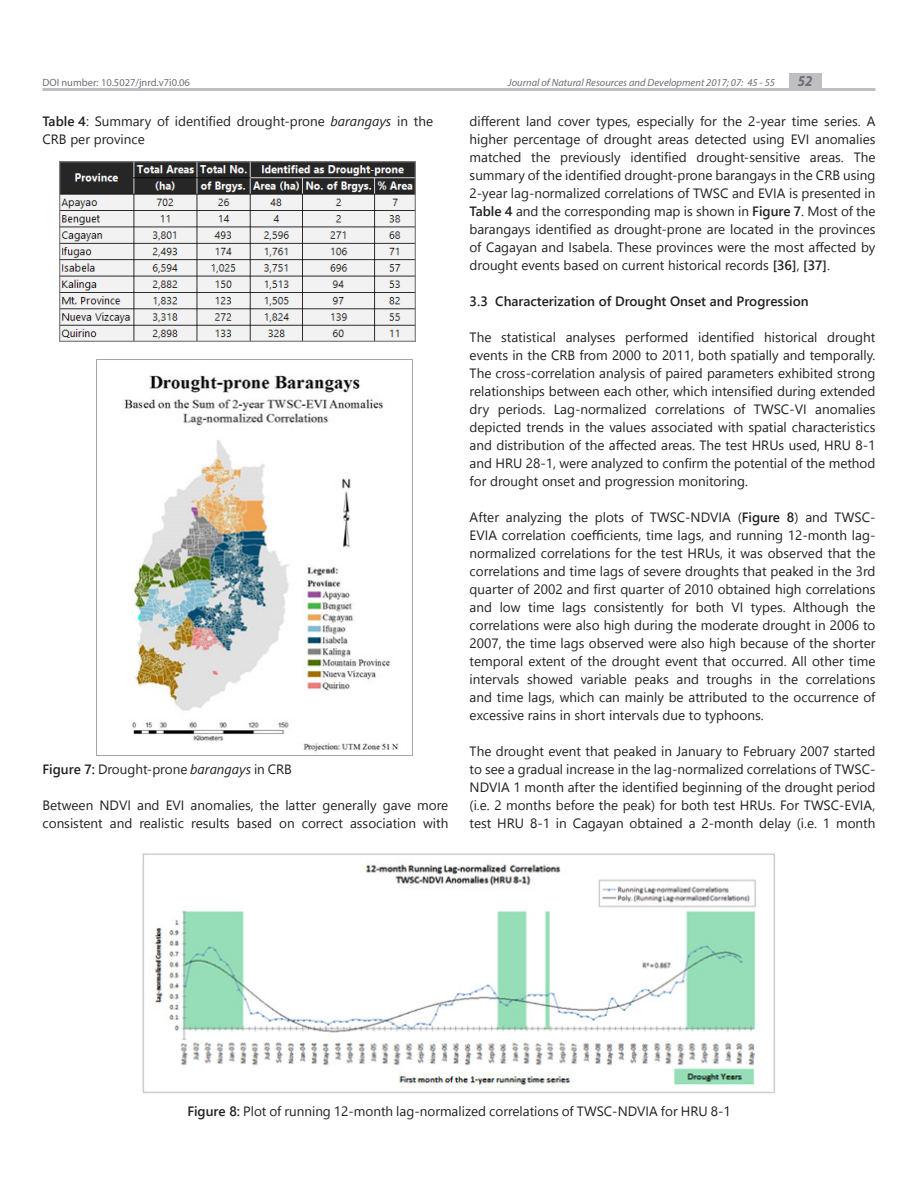
<style>
.page{position:relative;width:918px;height:1188px;background:#fff}
.page>*{position:absolute;margin:0;border:0;box-sizing:border-box;transform-origin:0 0}
.t1{font:italic 700 15.15px "Myriad Pro";color:#6c6e71;scale:.89 1}
.Body_Text{font:13.5px/18px "Segoe UI";color:#231f20;text-align:justify}
.Body_Text-2{font:600 13.5px "Segoe UI";color:#231f20}
.t2{font:italic 10.5px "Myriad Pro";color:#6c6e71}
.t3{font:10.5px "Myriad Pro";color:#6c6e71}
.s1{font-weight:600}
.s2{font-style:italic}
</style>
<div class="page">
<hr style="left:43px;top:88px;width:832px;height:3px;background:#bebfc2">
<div style="left:789px;top:73px;width:33px;height:15px;background:#bebfc2"></div>
<img style="left:60px;top:162px;width:356px;height:180px">
<img style="left:96px;top:359px;width:317px;height:396px">
<img style="left:142px;top:853px;width:633px;height:241px">
<p class="t3" style="left:43px;top:76px;width:149px">DOI number: 10.5027/jnrd.v7i0.06</p>
<p class="t2" style="left:508px;top:76px;width:269px">Journal of Natural Resources and Development 2017; 07: 45 - 55</p>
<p class="t1" style="left:798px;top:71px;width:18px">52</p>
<p class="Body_Text" style="left:43px;top:112px;width:392px"><span class="s1">Table 4</span>: Summary of identified drought-prone <span class="s2">barangays</span> in the<br>CRB per province</p>
<p class="Body_Text" style="left:43px;top:760px;width:251px"><span class="s1">Figure 7:</span> Drought-prone <span class="s2">barangays</span> in CRB</p>
<p class="Body_Text" style="left:43px;top:796px;width:407px">Between NDVI and EVI anomalies, the latter generally gave more consistent and realistic results based on correct association with</p>
<p class="Body_Text" style="left:470px;top:112px;width:407px">different land cover types, especially for the 2-year time series. A higher percentage of drought areas detected using EVI anomalies matched the previously identified drought-sensitive areas. The summary of the identified drought-prone barangays in the CRB using 2-year lag-normalized correlations of TWSC and EVIA is presented in <span class="s1">Table 4</span> and the corresponding map is shown in <span class="s1">Figure 7</span>. Most of the barangays identified as drought-prone are located in the provinces of Cagayan and Isabela. These provinces were the most affected by drought events based on current historical records <span class="s1">[36]</span>, <span class="s1">[37]</span>.</p>
<p class="Body_Text-2" style="left:470px;top:290px;width:341px">3.3 Characterization of Drought Onset and Progression</p>
<p class="Body_Text" style="left:470px;top:328px;width:407px">The statistical analyses performed identified historical drought events in the CRB from 2000 to 2011, both spatially and temporally.<br>The cross-correlation analysis of paired parameters exhibited strong relationships between each other, which intensified during extended dry periods. Lag-normalized correlations of TWSC-VI anomalies depicted trends in the values associated with spatial characteristics and distribution of the affected areas. The test HRUs used, HRU 8-1 and HRU 28-1, were analyzed to confirm the potential of the method for drought onset and progression monitoring.</p>
<p class="Body_Text" style="left:470px;top:508px;width:407px">After analyzing the plots of TWSC-NDVIA (<span class="s1">Figure 8</span>) and TWSC-EVIA correlation coefficients, time lags, and running 12-month lag&shy;normalized correlations for the test HRUs, it was observed that the correlations and time lags of severe droughts that peaked in the 3rd quarter of 2002 and first quarter of 2010 obtained high correlations and low time lags consistently for both VI types. Although the correlations were also high during the moderate drought in 2006 to 2007, the time lags observed were also high because of the shorter temporal extent of the drought event that occurred. All other time intervals showed variable peaks and troughs in the correlations and time lags, which can mainly be attributed to the occurrence of excessive rains in short intervals due to typhoons.</p>
<p class="Body_Text" style="left:470px;top:742px;width:407px">The drought event that peaked in January to February 2007 started to see a gradual increase in the lag-normalized correlations of TWSC-NDVIA 1 month after the identified beginning of the drought period (i.e. 2 months before the peak) for both test HRUs. For TWSC-EVIA, test HRU 8-1 in Cagayan obtained a 2-month delay (i.e. 1 month</p>
<p class="Body_Text" style="left:187px;top:1102px;width:545px"><span class="s1">Figure 8:</span> Plot of running 12-month lag-normalized correlations of TWSC-NDVIA for HRU 8-1</p>
</div>
